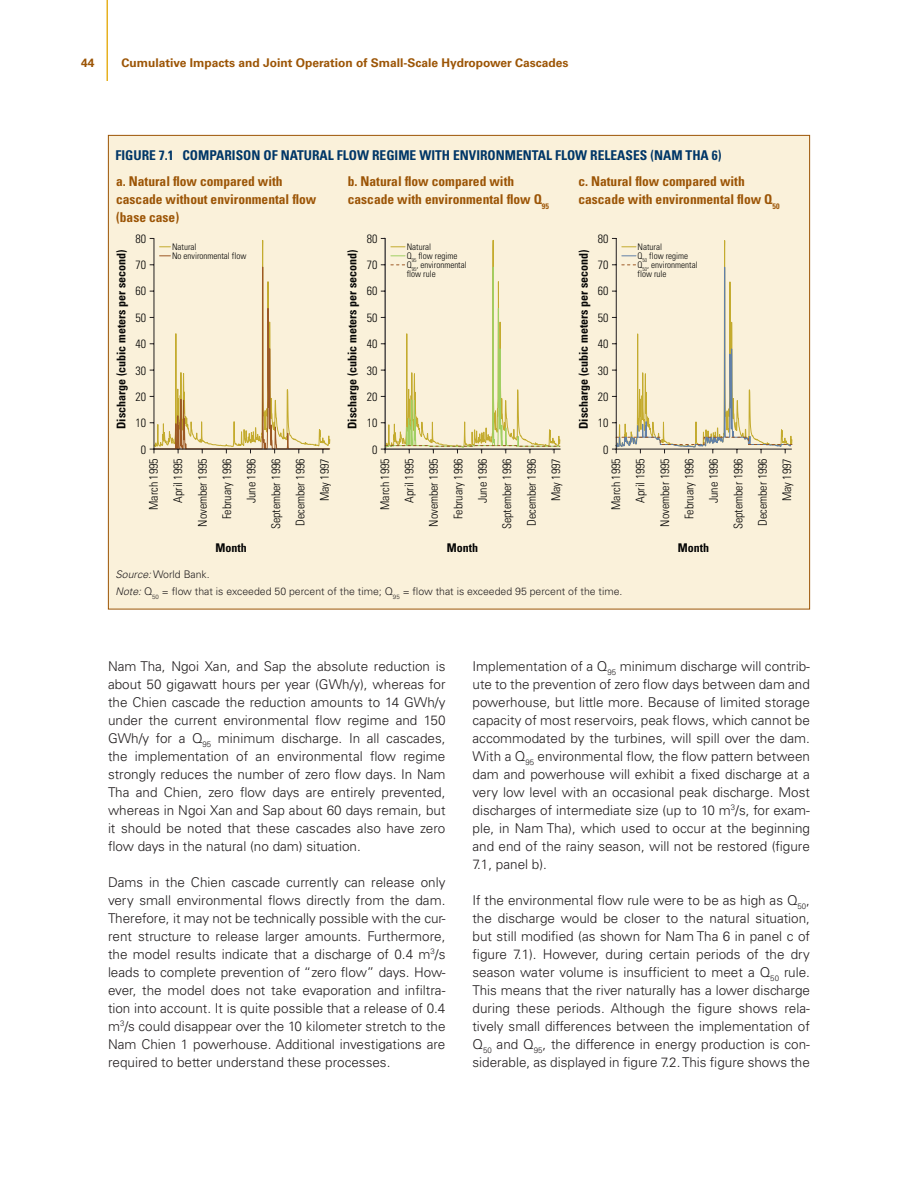
<style>
.page{position:relative;width:918px;height:1188px;background:#fff}
.page>*{position:absolute;margin:0;border:0;box-sizing:border-box;transform-origin:0 0}
.t1{font:300 13.5px/18px "Univers";color:#231f20;text-align:justify}
.Figure_Sub_title{font:700 condensed 13.5px/18px "Univers";color:#9c5506}
.Figure_Title{font:700 condensed 13.5px "Univers";color:#003667}
.t2{font:300 condensed 12px/26.4px "Univers";color:#050504}
.t3{font:700 condensed 12px "Univers";color:#050504}
.t4{font:700 12px "Univers";color:#9c5506}
.Figure_source{font:300 10.5px "Univers";color:#231f20}
.t5{font:300 condensed 9px/9px "Univers";color:#050504}
.s1{font-style:italic}
</style>
<div class="page">
<hr style="left:106px;top:0;width:2px;height:81px;background:#e6b120">
<div style="left:108px;top:135px;width:702px;height:474px;background:#faf1da"></div>
<svg style="left:153px;top:239px;width:111px;height:215px"></svg>
<svg style="left:154px;top:265px;width:177px;height:189px"></svg>
<svg style="left:384px;top:265px;width:177px;height:189px"></svg>
<svg style="left:391px;top:246px;width:14px;height:1px"></svg>
<svg style="left:391px;top:255px;width:14px;height:1px"></svg>
<svg style="left:615px;top:265px;width:136px;height:148px"></svg>
<hr style="left:154px;top:238px;width:1px;height:211px;background:#231f20">
<hr style="left:154px;top:449px;width:176px;height:1px;background:#231f20">
<hr style="left:385px;top:238px;width:1px;height:211px;background:#231f20">
<hr style="left:385px;top:449px;width:176px;height:1px;background:#231f20">
<svg style="left:381px;top:445px;width:179px;height:8px"></svg>
<hr style="left:616px;top:238px;width:1px;height:211px;background:#231f20">
<svg style="left:612px;top:413px;width:181px;height:41px"></svg>
<p class="t4" style="left:81px;top:56px;width:15px">44</p>
<p class="t4" style="left:122px;top:56px;width:449px">Cumulative Impacts and Joint Operation of Small-Scale Hydropower Cascades</p>
<p class="Figure_Title" style="left:116px;top:147px;width:608px">FIGURE 7.1 COMPARISON OF NATURAL FLOW REGIME WITH ENVIRONMENTAL FLOW RELEASES (NAM THA 6)</p>
<p class="Figure_Sub_title" style="left:116px;top:172px;width:202px">a. Natural flow compared with cascade without environmental flow (base case)</p>
<p class="Figure_Sub_title" style="left:348px;top:172px;width:203px">b. Natural flow compared with cascade with environmental flow Q<sub>95</sub></p>
<p class="Figure_Sub_title" style="left:578px;top:172px;width:203px">c. Natural flow compared with cascade with environmental flow Q<sub>50</sub></p>
<p class="t2" style="left:136px;top:225px;width:12px">80</p>
<p class="t2" style="left:136px;top:251px;width:12px">70<br>60</p>
<p class="t2" style="left:136px;top:304px;width:12px">50<br>40</p>
<p class="t2" style="left:136px;top:357px;width:12px">30<br>20</p>
<p class="t2" style="left:136px;top:410px;width:12px">10</p>
<p class="t2" style="left:141px;top:436px;width:7px">0</p>
<p class="t3" style="left:114px;top:429px;width:181px;rotate:-90deg">Discharge (cubic meters per second)</p>
<p class="t5" style="left:172px;top:242px;width:76px">Natural<br>No environmental flow</p>
<p class="t2" style="left:140px;top:510px;width:53px;rotate:-90deg">March 1995</p>
<p class="t2" style="left:311px;top:501px;width:45px;rotate:-90deg">May 1997</p>
<p class="t2" style="left:165px;top:503px;width:46px;rotate:-90deg">April 1995</p>
<p class="t2" style="left:189px;top:527px;width:70px;rotate:-90deg">November 1995</p>
<p class="t2" style="left:214px;top:519px;width:63px;rotate:-90deg">February 1996</p>
<p class="t2" style="left:238px;top:503px;width:47px;rotate:-90deg">June 1996</p>
<p class="t2" style="left:263px;top:529px;width:73px;rotate:-90deg">September 1996</p>
<p class="t2" style="left:287px;top:526px;width:69px;rotate:-90deg">December 1996</p>
<p class="t3" style="left:216px;top:540px;width:33px">Month</p>
<p class="t2" style="left:367px;top:225px;width:12px">80</p>
<p class="t2" style="left:367px;top:251px;width:12px">70<br>60</p>
<p class="t2" style="left:367px;top:304px;width:12px">50<br>40</p>
<p class="t2" style="left:367px;top:357px;width:12px">30<br>20</p>
<p class="t2" style="left:367px;top:410px;width:12px">10</p>
<p class="t2" style="left:372px;top:436px;width:7px">0</p>
<p class="t3" style="left:345px;top:429px;width:181px;rotate:-90deg">Discharge (cubic meters per second)</p>
<p class="t2" style="left:598px;top:225px;width:12px">80</p>
<p class="t2" style="left:598px;top:251px;width:12px">70<br>60</p>
<p class="t2" style="left:598px;top:304px;width:12px">50<br>40</p>
<p class="t2" style="left:598px;top:357px;width:12px">30<br>20</p>
<p class="t2" style="left:598px;top:410px;width:12px">10</p>
<p class="t2" style="left:603px;top:436px;width:7px">0</p>
<p class="t5" style="left:407px;top:242px;width:62px">Natural<br>Q<sub>95</sub> flow regime<br>Q<sub>95</sub>, environmental flow rule</p>
<p class="t5" style="left:638px;top:242px;width:62px">Natural<br>Q<sub>50</sub> flow regime<br>Q<sub>50</sub>, environmental flow rule</p>
<p class="t3" style="left:576px;top:429px;width:181px;rotate:-90deg">Discharge (cubic meters per second)</p>
<p class="t2" style="left:371px;top:510px;width:53px;rotate:-90deg">March 1995</p>
<p class="t2" style="left:543px;top:501px;width:45px;rotate:-90deg">May 1997</p>
<p class="t2" style="left:396px;top:503px;width:46px;rotate:-90deg">April 1995</p>
<p class="t2" style="left:420px;top:527px;width:70px;rotate:-90deg">November 1995</p>
<p class="t2" style="left:445px;top:519px;width:63px;rotate:-90deg">February 1996</p>
<p class="t2" style="left:469px;top:503px;width:47px;rotate:-90deg">June 1996</p>
<p class="t2" style="left:494px;top:529px;width:73px;rotate:-90deg">September 1996</p>
<p class="t2" style="left:518px;top:526px;width:69px;rotate:-90deg">December 1996</p>
<p class="t3" style="left:447px;top:540px;width:33px">Month</p>
<p class="t2" style="left:627px;top:503px;width:46px;rotate:-90deg">April 1995</p>
<p class="t2" style="left:651px;top:527px;width:70px;rotate:-90deg">November 1995</p>
<p class="t2" style="left:603px;top:510px;width:53px;rotate:-90deg">March 1995</p>
<p class="t2" style="left:774px;top:501px;width:45px;rotate:-90deg">May 1997</p>
<p class="t2" style="left:676px;top:519px;width:63px;rotate:-90deg">February 1996</p>
<p class="t2" style="left:700px;top:503px;width:47px;rotate:-90deg">June 1996</p>
<p class="t2" style="left:725px;top:529px;width:73px;rotate:-90deg">September 1996</p>
<p class="t2" style="left:749px;top:526px;width:69px;rotate:-90deg">December 1996</p>
<p class="t3" style="left:678px;top:540px;width:33px">Month</p>
<p class="Figure_source" style="left:116px;top:568px;width:96px"><span class="s1">Source:</span> World Bank.</p>
<p class="Figure_source" style="left:116px;top:585px;width:509px"><span class="s1">Note:</span> Q<sub>50</sub> = flow that is exceeded 50 percent of the time; Q<sub>95</sub> = flow that is exceeded 95 percent of the time.</p>
<p class="t1" style="left:108px;top:657px;width:339px">Nam Tha, Ngoi Xan, and Sap the absolute reduction is about 50 gigawatt hours per year (GWh/y), whereas for the Chien cascade the reduction amounts to 14 GWh/y under the current environmental flow regime and 150<br>GWh/y for a Q<sub>95</sub> minimum discharge. In all cascades, the implementation of an environmental flow regime strongly reduces the number of zero flow days. In Nam Tha and Chien, zero flow days are entirely prevented, whereas in Ngoi Xan and Sap about 60 days remain, but it should be noted that these cascades also have zero flow days in the natural (no dam) situation.</p>
<p class="t1" style="left:108px;top:873px;width:339px">Dams in the Chien cascade currently can release only very small environmental flows directly from the dam.<br>Therefore, it may not be technically possible with the cur&shy;rent structure to release larger amounts. Furthermore, the model results indicate that a discharge of 0.4 m<sup>3</sup>/s leads to complete prevention of “zero flow” days. How&shy;ever, the model does not take evaporation and infiltra&shy;tion into account. It is quite possible that a release of 0.4 m<sup>3</sup>/s could disappear over the 10 kilometer stretch to the Nam Chien 1 powerhouse. Additional investigations are required to better understand these processes.</p>
<p class="t1" style="left:472px;top:657px;width:339px">Implementation of a Q<sub>95</sub> minimum discharge will contrib&shy;ute to the prevention of zero flow days between dam and powerhouse, but little more. Because of limited storage capacity of most reservoirs, peak flows, which cannot be accommodated by the turbines, will spill over the dam.<br>With a Q<sub>95</sub> environmental flow, the flow pattern between dam and powerhouse will exhibit a fixed discharge at a very low level with an occasional peak discharge. Most discharges of intermediate size (up to 10 m<sup>3</sup>/s, for exam&shy;ple, in Nam Tha), which used to occur at the beginning and end of the rainy season, will not be restored (figure 7.1, panel b).</p>
<p class="t1" style="left:472px;top:891px;width:339px">If the environmental flow rule were to be as high as Q<sub>50</sub>, the discharge would be closer to the natural situation, but still modified (as shown for Nam Tha 6 in panel c of figure 7.1). However, during certain periods of the dry season water volume is insufficient to meet a Q<sub>50</sub> rule.<br>This means that the river naturally has a lower discharge during these periods. Although the figure shows rela&shy;tively small differences between the implementation of Q<sub>50</sub> and Q<sub>95</sub>, the difference in energy production is con&shy;siderable, as displayed in figure 7.2. This figure shows the</p>
</div>
